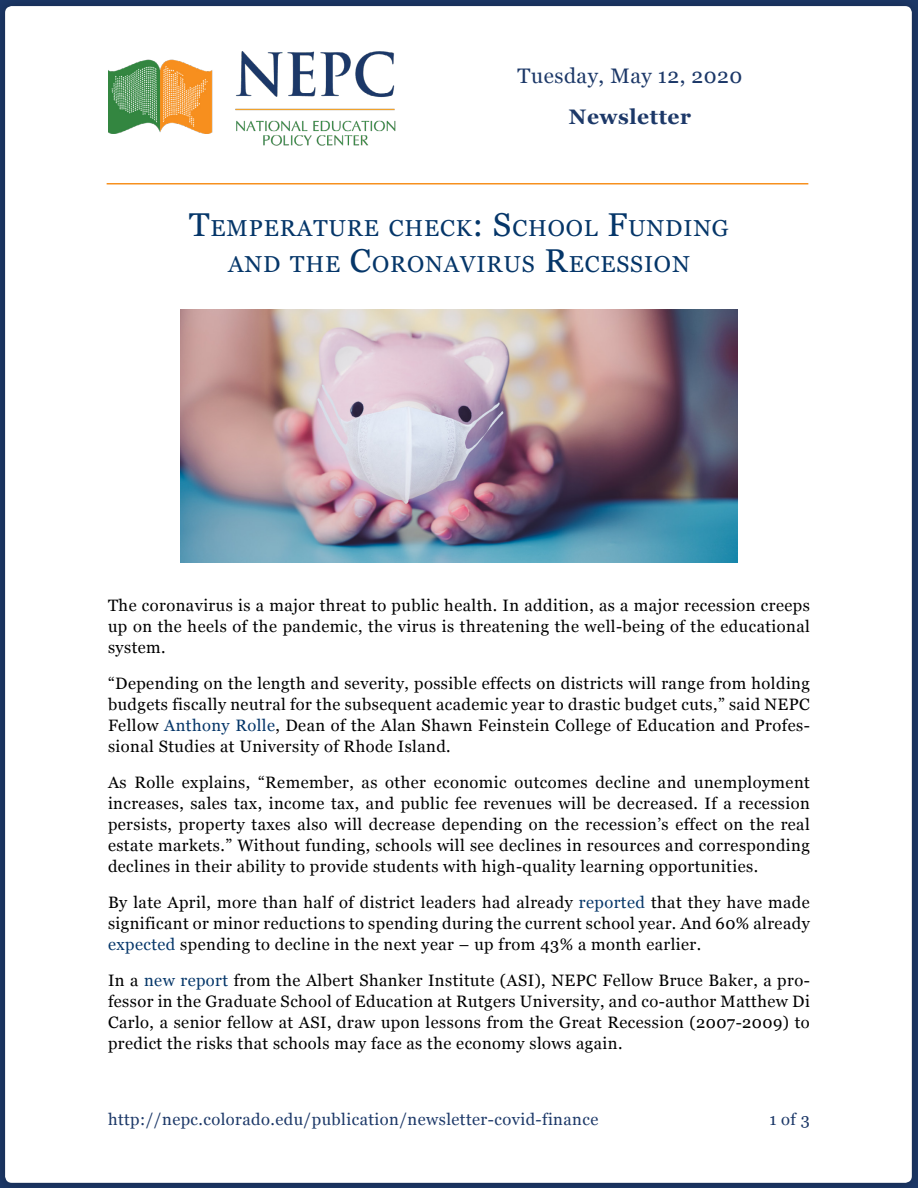
<style>
.page{position:relative;width:918px;height:1188px;background:#19325e}
.page>*{position:absolute;margin:0;border:0;box-sizing:border-box;transform-origin:0 0}
.t1{font:23.1px/36px "Georgia";letter-spacing:.04em;color:#053669;text-align:center}
.t2{font:21px "Georgia";letter-spacing:.025em;color:#1c3868}
.t3{font:700 21px "Georgia";letter-spacing:.025em;color:#1c3868}
.t4{font:16.5px/21px "Georgia";letter-spacing:.025em;color:#000;text-align:justify}
.t5{font:16.5px "Georgia";letter-spacing:.025em;color:#1c3868}
.s1{font-size:33px}
.s2{color:#053669}
</style>
<div class="page">
<div style="left:5px;top:6px;width:907px;height:1177px;background:#fff;border-radius:7px"></div>
<hr style="left:107px;top:183px;width:701px;height:1px;background:#f7901e">
<img style="left:180px;top:309px;width:558px;height:254px">
<img style="left:108px;top:51px;width:288px;height:95px">
<p class="t2" style="left:518px;top:61px;width:226px">Tuesday, May 12, 2020</p>
<p class="t3" style="left:569px;top:101px;width:124px">Newsletter</p>
<h1 class="t1" style="left:189px;top:210px;width:541px"><span class="s1">T</span>EMPERATURE CHECK<span class="s1">: S</span>CHOOL <span class="s1">F</span>UNDING<br>AND THE <span class="s1">C</span>ORONAVIRUS <span class="s1">R</span>ECESSION</h1>
<p class="t4" style="left:108px;top:594px;width:703px">The coronavirus is a major threat to public health. In addition, as a major recession creeps up on the heels of the pandemic, the virus is threatening the well-being of the educational system.</p>
<p class="t4" style="left:108px;top:672px;width:703px">“Depending on the length and severity, possible effects on districts will range from holding budgets fiscally neutral for the subsequent academic year to drastic budget cuts,” said NEPC Fellow <span class="s2">Anthony Rolle</span>, Dean of the Alan Shawn Feinstein College of Education and Profes&shy;sional Studies at University of Rhode Island.</p>
<p class="t4" style="left:108px;top:771px;width:703px">As Rolle explains, “Remember, as other economic outcomes decline and unemployment increases, sales tax, income tax, and public fee revenues will be decreased. If a recession persists, property taxes also will decrease depending on the recession’s effect on the real estate markets.” Without funding, schools will see declines in resources and corresponding declines in their ability to provide students with high-quality learning opportunities.</p>
<p class="t4" style="left:108px;top:891px;width:703px">By late April, more than half of district leaders had already <span class="s2">reported</span> that they have made significant or minor reductions to spending during the current school year. And 60% already <span class="s2">expected</span> spending to decline in the next year – up from 43% a month earlier.</p>
<p class="t4" style="left:108px;top:969px;width:703px">In a <span class="s2">new report</span> from the Albert Shanker Institute (ASI), NEPC Fellow Bruce Baker, a pro&shy;fessor in the Graduate School of Education at Rutgers University, and co-author Matthew Di Carlo, a senior fellow at ASI, draw upon lessons from the Great Recession (2007-2009) to predict the risks that schools may face as the economy slows again.</p>
<p class="t5" style="left:108px;top:1107px;width:492px">http://nepc.colorado.edu/publication/newsletter-covid-finance</p>
<p class="t5" style="left:769px;top:1107px;width:42px">1 of 3</p>
</div>
